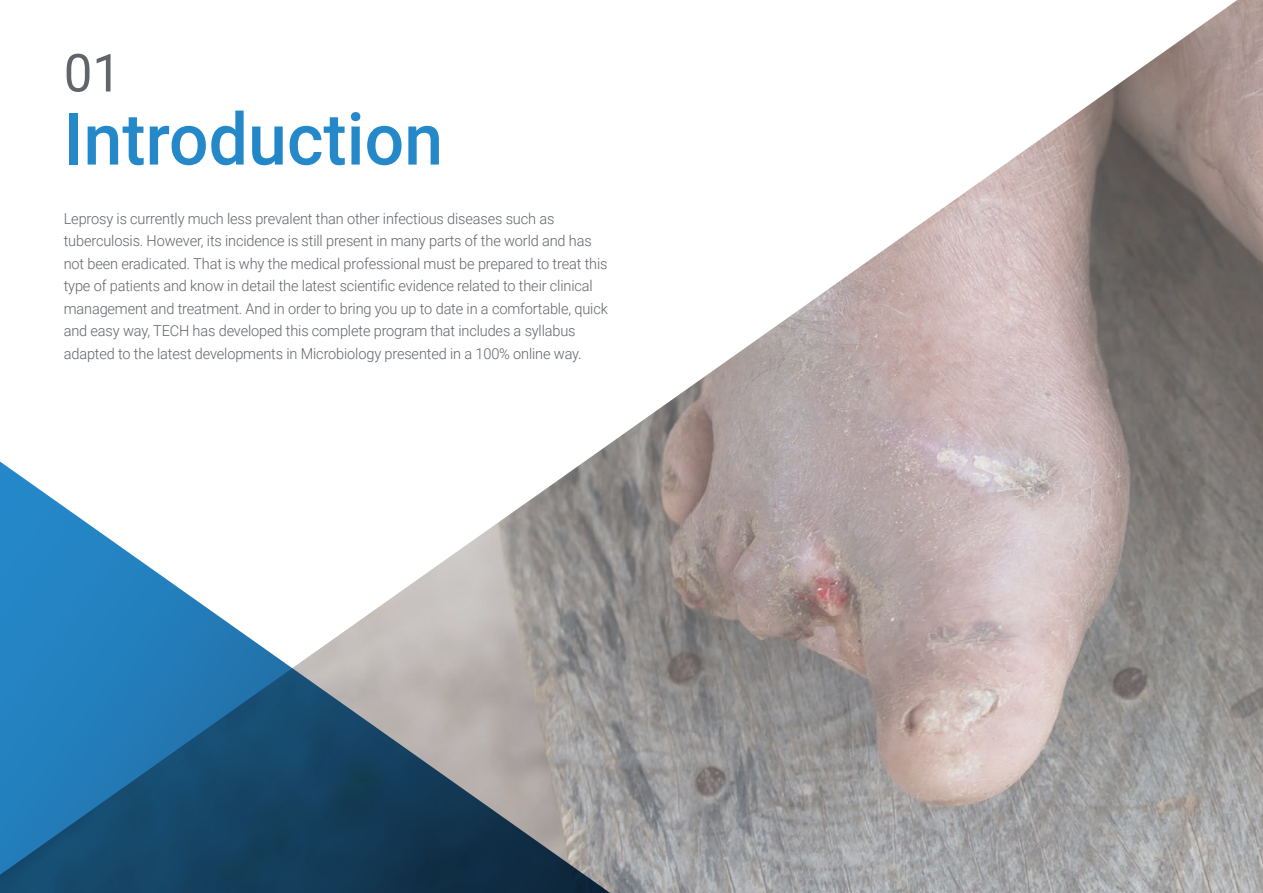
<style>
.page{position:relative;width:1263px;height:893px;background:#fff}
.page>*{position:absolute;margin:0;border:0;box-sizing:border-box;transform-origin:0 0}
.Portadilla{font:500 72px "Roboto";color:#2488c9}
.t1{font:52.5px "Roboto";color:#61646a}
.Texto_Simple{font:300 15px/22.5px "Roboto";letter-spacing:-.01em;color:#61646a}
.s1{color:#2287c9}
</style>
<div class="page">
<img style="left:607px;top:0;width:656px;height:893px">
<svg style="left:0;top:446px;width:640px;height:447px"></svg>
<p class="t1" style="left:64px;top:36px;width:59px">01</p>
<p class="Portadilla" style="left:64px;top:89px;width:381px">Introd<span class="s1">u</span>ction</p>
<p class="Texto_Simple" style="left:64px;top:207px;width:546px">Leprosy is currently much less prevalent than other infectious diseases such as tuberculosis. However, its incidence is still present in many parts of the world and has not been eradicated. That is why the medical professional must be prepared to treat this type of patients and know in detail the latest scientific evidence related to their clinical management and treatment. And in order to bring you up to date in a comfortable, quick and easy way, TECH has developed this complete program that includes a syllabus adapted to the latest developments in Microbiology presented in a 100% online way.</p>
</div>
